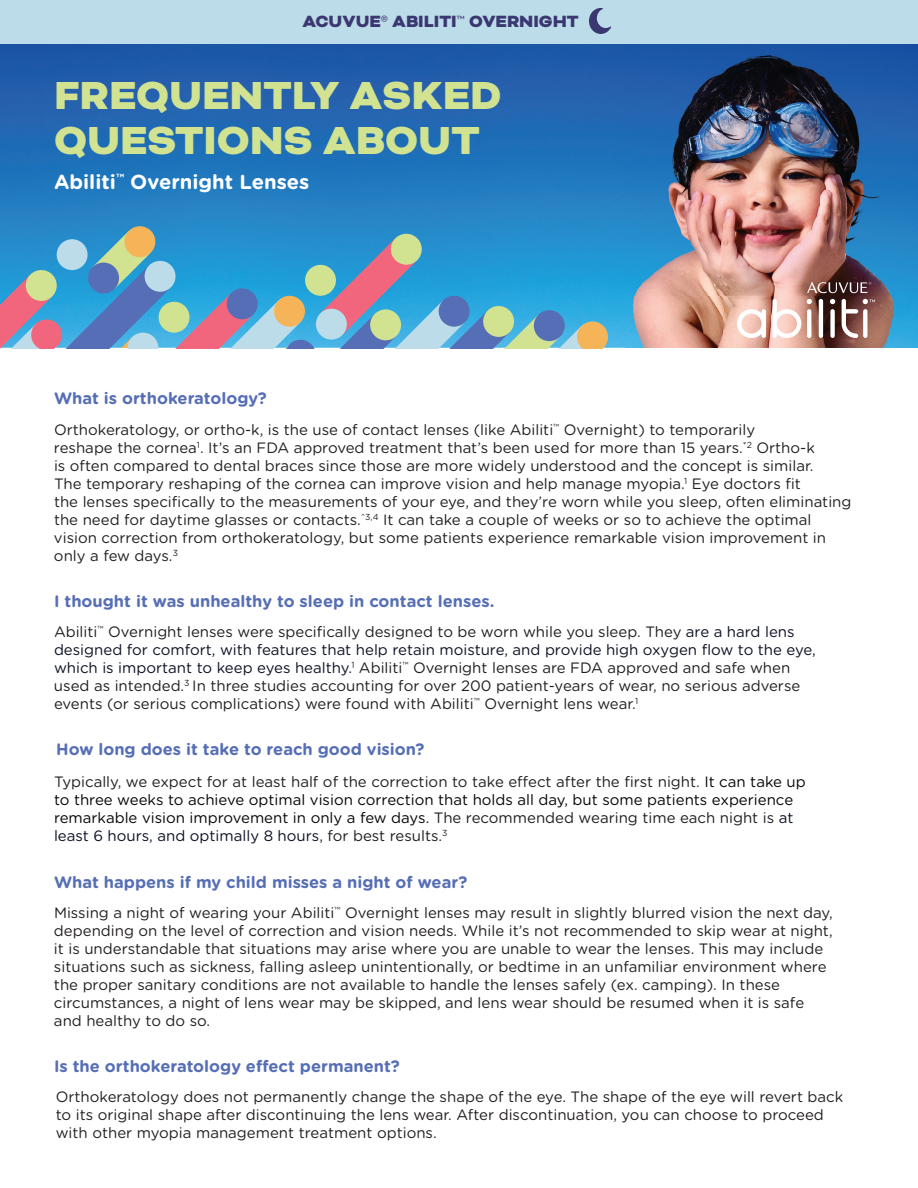
<style>
.page{position:relative;width:918px;height:1188px;background:#fff}
.page>*{position:absolute;margin:0;border:0;box-sizing:border-box;transform-origin:0 0}
.t1{font:900 45px/45px "Bicyclette";color:#d1e291}
.t2{font:700 20.25px "Gotham Rounded";color:#fff}
.t3{font:900 18.75px "Bicyclette";color:#3a3771}
.t4{font:700 16.5px "Gotham Rounded";color:#566eb5}
.t5{font:15px/18px "Gotham Rounded";color:#231f20}
.t6{font:15px/18px "Gotham Rounded";color:#060609}
.s1{color:#1e1f22}
.s2{color:#0d1125}
.s3{color:#231f20}
</style>
<div class="page">
<img style="left:0;top:43px;width:626px;height:305px">
<div style="left:0;top:0;width:918px;height:43px;background:#bbdce8"></div>
<div style="left:124px;top:226px;width:31px;height:31px;background:#f4b457;border-radius:50%"></div>
<svg style="left:0;top:231px;width:613px;height:117px;background:#5d9fc2"></svg>
<div style="left:534px;top:310px;width:31px;height:31px;background:#566eb5;border-radius:50%"></div>
<img style="left:626px;top:43px;width:292px;height:305px">
<div style="left:830px;top:309px;width:5px;height:29px;background:#fff;border-radius:2px"></div>
<svg style="left:807px;top:299px;width:5px;height:5px"></svg>
<svg style="left:830px;top:299px;width:5px;height:5px"></svg>
<hr style="left:807px;top:309px;width:4px;height:29px;background:#fff;border-radius:2px">
<svg style="left:737px;top:309px;width:29px;height:29px"></svg>
<hr style="left:819px;top:299px;width:4px;height:39px;background:#fff;border-radius:2px">
<svg style="left:772px;top:299px;width:29px;height:39px"></svg>
<svg style="left:842px;top:299px;width:33px;height:39px"></svg>
<svg style="left:807px;top:282px;width:64px;height:11px"></svg>
<svg style="left:589px;top:8px;width:22px;height:26px"></svg>
<p class="t3" style="left:302px;top:10px;width:278px">ACUVUE<sup>®</sup> ABILITI<sup>™</sup> OVERNIGHT</p>
<h1 class="t1" style="left:54px;top:74px;width:449px">FREQUENTLY ASKED<br>QUESTIONS ABOUT</h1>
<h2 class="t2" style="left:54px;top:167px;width:257px">Abiliti<sup>™</sup> Overnight Lenses</h2>
<p class="t4" style="left:54px;top:387px;width:214px">What is orthokeratology?</p>
<p class="t5" style="left:54px;top:420px;width:799px">Orthokeratology, or ortho-k, is the use of contact lenses (like Abiliti<sup>™</sup> Overnight) to temporarily<br>reshape the cornea<sup>1</sup>. It’s an FDA approved treatment that’s been used for more than 15 years.<sup>*2</sup> Ortho-k<br>is often compared to dental braces since those are more widely understood and the concept is similar.<br>The temporary reshaping of the cornea can improve vision and help manage myopia.<sup>1</sup> Eye doctors fit<br>the lenses specifically to the measurements of your eye, and they’re worn while you sleep, often eliminating the need for daytime glasses or contacts.<sup>^3,4</sup> It can take a couple of weeks or so to achieve the optimal vision correction from orthokeratology, but some patients experience remarkable vision improvement in only a few days.<sup>3</sup></p>
<p class="t4" style="left:54px;top:589px;width:442px">I thought it was unhealthy to sleep in contact lenses.</p>
<p class="t5" style="left:54px;top:622px;width:763px"><span class="s1">Abiliti</span><sup>™</sup> <span class="s1">Overnight lenses were specifically designed to be worn while you sleep. They</span> <span class="s2">are a hard lens designed for comfort, with features that help retain moisture, and provide high oxygen flow to the eye, which is important to keep eyes healthy.</span><sup>1</sup> <span class="s1">Abiliti</span><sup>™</sup> <span class="s1">Overnight lenses are FDA approved and safe when used as intended</span>.<sup>3</sup> In three studies accounting for over 200 patient-years of wear, no serious adverse events (or serious complications) were found with Abiliti<sup>™</sup> Overnight lens wear.<sup>1</sup></p>
<p class="t4" style="left:56px;top:737px;width:370px">How long does it take to reach good vision?</p>
<p class="t6" style="left:54px;top:772px;width:753px"><span class="s3">Typically, we expect for at least half of the correction to take effect after the first night.</span> It can take up to three weeks to achieve optimal vision correction that holds all day, but some patients experience remarkable vision improvement in only a few days. <span class="s1">The recommended wearing time each night is</span> <span class="s2">at least 6 hours, and optimally 8 hours</span><span class="s1">, for best results.</span><sup>3</sup></p>
<p class="t4" style="left:54px;top:870px;width:415px">What happens if my child misses a night of wear?</p>
<p class="t5" style="left:54px;top:903px;width:780px">Missing a night of wearing your Abiliti<sup>™</sup> Overnight lenses may result in slightly blurred vision the next day, depending on the level of correction and vision needs. While it’s not recommended to skip wear at night, it is understandable that situations may arise where you are unable to wear the lenses. This may include situations such as sickness, falling asleep unintentionally, or bedtime in an unfamiliar environment where the proper sanitary conditions are not available to handle the lenses safely (ex. camping). In these circumstances, a night of lens wear may be skipped, and lens wear should be resumed when it is safe and healthy to do so.</p>
<p class="t4" style="left:54px;top:1054px;width:347px">Is the orthokeratology effect permanent?</p>
<p class="t5" style="left:56px;top:1087px;width:789px">Orthokeratology does not permanently change the shape of the eye. The shape of the eye will revert back to its original shape after discontinuing the lens wear. After discontinuation, you can choose to proceed with other myopia management treatment options.</p>
</div>
